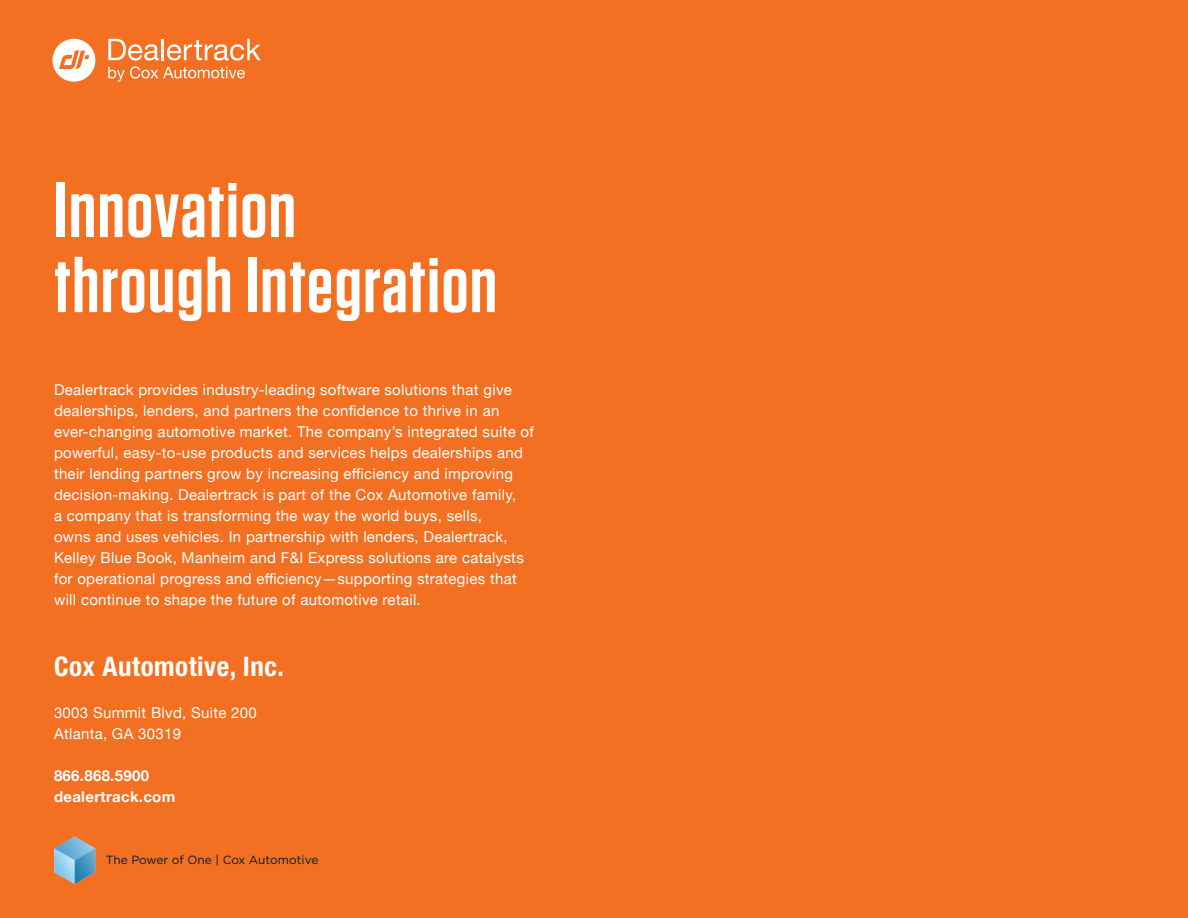
<style>
.page{position:relative;width:1188px;height:918px;background:#f36f21}
.page>*{position:absolute;margin:0;border:0;box-sizing:border-box;transform-origin:0 0}
.t1{font:600 78px/75px "Tungsten";letter-spacing:.02em;color:#fff}
.t2{font:700 condensed 27px "Helvetica Neue LT Std";letter-spacing:.02em;color:#fff}
.t3{font:15px/21px "Helvetica Neue";letter-spacing:.02em;color:#fff}
.t4{font:700 15px/21px "Helvetica Neue";letter-spacing:.02em;color:#fff}
.t5{font:11.85px "Gotham";color:#031c2d}
</style>
<div class="page">
<svg style="left:108px;top:39px;width:153px;height:43px"></svg>
<svg style="left:52px;top:39px;width:43px;height:43px"></svg>
<svg style="left:54px;top:837px;width:41px;height:47px"></svg>
<h1 class="t1" style="left:54px;top:174px;width:445px">Innovation<br>through Integration</h1>
<p class="t3" style="left:54px;top:380px;width:481px">Dealertrack provides industry-leading software solutions that give dealerships, lenders, and partners the confidence to thrive in an ever-changing automotive market. The company’s integrated suite of powerful, easy-to-use products and services helps dealerships and their lending partners grow by increasing efficiency and improving decision-making. Dealertrack is part of the Cox Automotive family,<br>a company that is transforming the way the world buys, sells,<br>owns and uses vehicles. In partnership with lenders, Dealertrack, Kelley Blue Book, Manheim and F&amp;I Express solutions are catalysts for operational progress and efficiency—supporting strategies that will continue to shape the future of automotive retail.</p>
<h2 class="t2" style="left:54px;top:650px;width:231px">Cox Automotive, Inc.</h2>
<p class="t3" style="left:54px;top:703px;width:204px">3003 Summit Blvd, Suite 200<br>Atlanta, GA 30319</p>
<p class="t4" style="left:54px;top:765px;width:123px">866.868.5900 dealertrack.com</p>
<p class="t5" style="left:106px;top:852px;width:214px">The Power of One | Cox Automotive</p>
</div>
